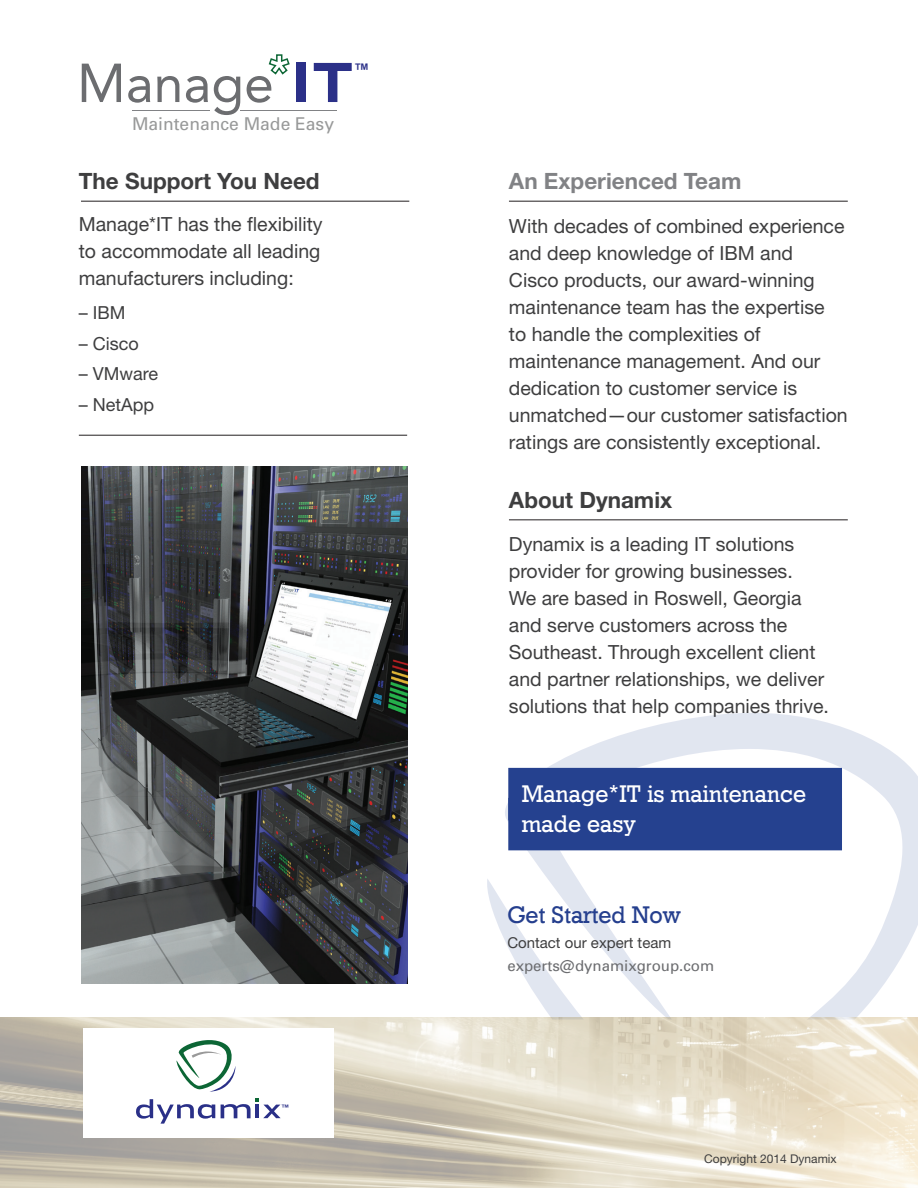
<style>
.page{position:relative;width:918px;height:1188px;background:#fff}
.page>*{position:absolute;margin:0;border:0;box-sizing:border-box;transform-origin:0 0}
.t1{font:54.3px "Avenir LT Std";color:#6c6d70}
.t2{font:24px/30px "Geometric Slab 712 BT Medium A";color:#fff}
.t3{font:24px "Geometric Slab 712 BT Medium A";color:#253f8e}
.t4{font:700 22.5px "Helvetica Neue LT Std";color:#3e3e3f}
.t5{font:700 22.5px "Helvetica Neue LT Std";color:#818285}
.t6{font:19.5px/27px "Helvetica Neue LT Std";color:#3e3e3f}
.t7{font:18px "Helvetica Neue LT Std";color:#3e3e3f}
.t8{font:17.7px "Univers";color:#989999}
.t9{font:16.05px "Grotesque Bold PL";color:#2b3088}
.t10{font:15px "Univers";color:#6c6d70}
.t11{font:15px "Helvetica Neue LT Std";color:#3e3e3f}
.t12{font:12px "Helvetica Neue LT Std";color:#3e3e3f}
.t13{font:7.5px "Grotesque Bold PL";color:#2b3088;scale:1.15 1}
.s1{font-family:"Grotesque Bold PL";color:#2b3088}
</style>
<div class="page">
<svg style="left:487px;top:713px;width:431px;height:304px"></svg>
<hr style="left:81px;top:201px;width:328px;height:1px;background:#231f20">
<hr style="left:509px;top:520px;width:339px;height:1px;background:#231f20">
<hr style="left:509px;top:201px;width:339px;height:1px;background:#231f20">
<hr style="left:79px;top:435px;width:328px;height:1px;background:#231f20">
<div style="left:508px;top:768px;width:334px;height:52px;background:#25418f"></div>
<div style="left:508px;top:798px;width:334px;height:52px;background:#25418f"></div>
<img style="left:0;top:1017px;width:918px;height:171px">
<img style="left:82px;top:467px;width:325px;height:516px">
<hr style="left:132px;top:110px;width:78px;height:1px;background:#818285">
<hr style="left:240px;top:110px;width:96px;height:1px;background:#818285">
<svg style="left:268px;top:54px;width:22px;height:21px"></svg>
<div style="left:83px;top:1028px;width:251px;height:110px;background:#fff"></div>
<svg style="left:136px;top:1099px;width:79px;height:25px"></svg>
<svg style="left:221px;top:1099px;width:60px;height:19px"></svg>
<svg style="left:176px;top:1040px;width:60px;height:52px"></svg>
<h1 class="t1" style="left:77px;top:52px;width:279px">Manage <span class="s1">IT</span></h1>
<p class="t9" style="left:354px;top:60px;width:18px">™</p>
<p class="t8" style="left:132px;top:113px;width:204px">Maintenance Made Easy</p>
<p class="t4" style="left:79px;top:167px;width:242px">The Support You Need</p>
<p class="t6" style="left:79px;top:210px;width:245px;text-align:justify">Manage*IT has the flexibility to accommodate all leading manufacturers including:</p>
<p class="t7" style="left:79px;top:302px;width:48px">– IBM</p>
<p class="t7" style="left:79px;top:332px;width:61px">– Cisco</p>
<p class="t7" style="left:79px;top:363px;width:81px">– VMware</p>
<p class="t7" style="left:79px;top:394px;width:77px">– NetApp</p>
<p class="t13" style="left:281px;top:1103px;width:9px">™</p>
<p class="t5" style="left:509px;top:167px;width:234px">An Experienced Team</p>
<p class="t6" style="left:509px;top:212px;width:340px">With decades of combined experience and deep knowledge of IBM and Cisco products, our award-winning maintenance team has the expertise<br>to handle the complexities of maintenance management. And our dedication to customer service is unmatched—our customer satisfaction ratings are consistently exceptional.</p>
<p class="t4" style="left:509px;top:486px;width:165px">About Dynamix</p>
<p class="t6" style="left:509px;top:530px;width:322px">Dynamix is a leading IT solutions provider for growing businesses.<br>We are based in Roswell, Georgia and serve customers across the Southeast. Through excellent client and partner relationships, we deliver solutions that help companies thrive.</p>
<p class="t2" style="left:522px;top:778px;width:286px">Manage*IT is maintenance made easy</p>
<p class="t3" style="left:507px;top:900px;width:175px">Get Started Now</p>
<p class="t11" style="left:507px;top:933px;width:165px">Contact our expert team</p>
<p class="t10" style="left:507px;top:957px;width:208px">experts@dynamixgroup.com</p>
<p class="t12" style="left:704px;top:1152px;width:134px">Copyright 2014 Dynamix</p>
</div>
